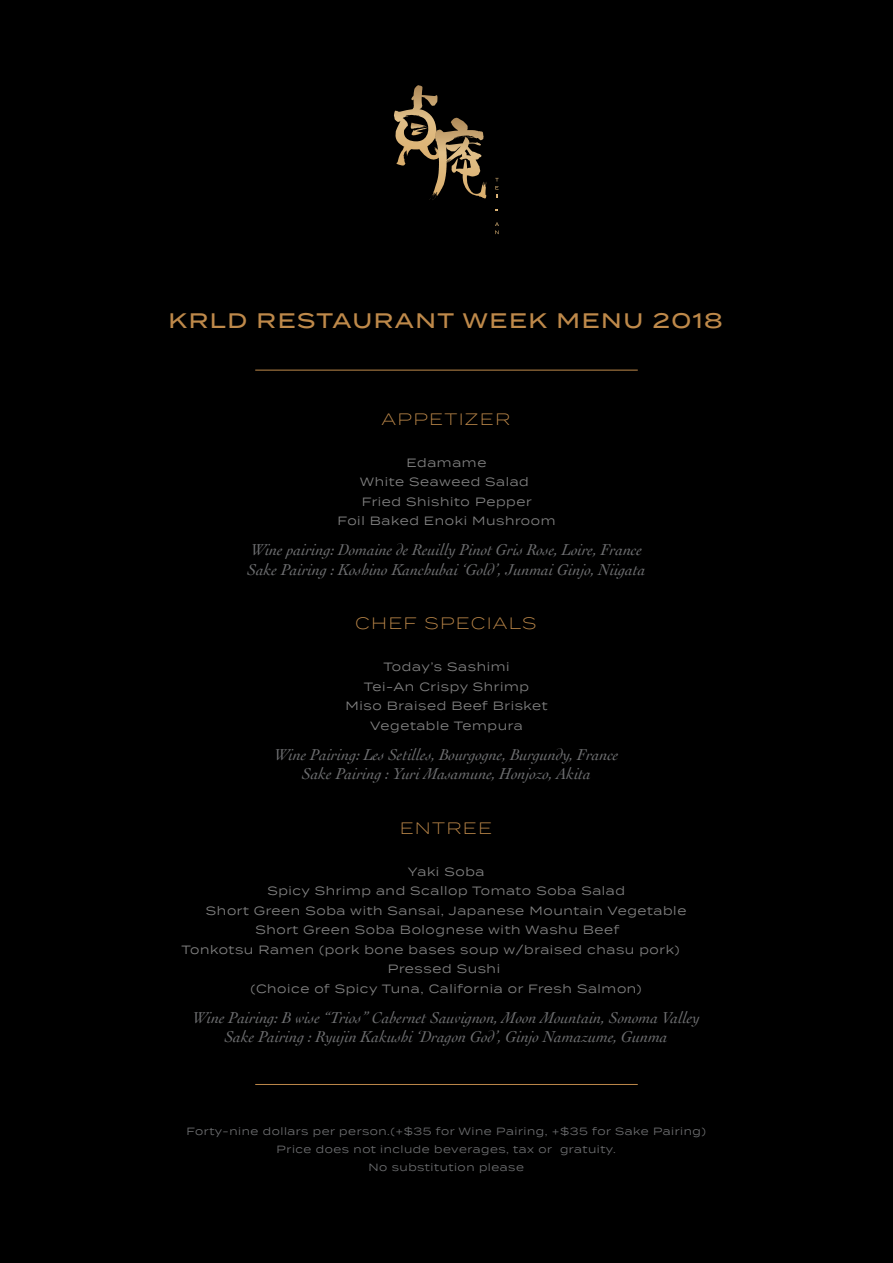
<style>
.page{position:relative;width:893px;height:1263px;background:#000}
.page>*{position:absolute;margin:0;border:0;box-sizing:border-box;transform-origin:0 0}
.t1{font:500 21px "Termina";letter-spacing:.075em;color:#be894a}
.t2{font:italic 16.5px/19.5px "Cochin";color:#6d6e70;text-align:center}
.t3{font:300 16.5px "Termina";letter-spacing:.075em;color:#be894a}
.t4{font:12px/19.5px "Termina";letter-spacing:.05em;color:#828282;text-align:center}
.t5{font:10.5px/18px "Termina";letter-spacing:.05em;color:#6d6e70;text-align:center}
</style>
<div class="page">
<svg style="left:394px;top:85px;width:86px;height:115px"></svg>
<svg style="left:495px;top:178px;width:4px;height:20px"></svg>
<svg style="left:495px;top:222px;width:4px;height:12px"></svg>
<hr style="left:255px;top:370px;width:383px;height:1px;background:#be894a">
<hr style="left:255px;top:1084px;width:383px;height:1px;background:#be894a">
<h1 class="t1" style="left:168px;top:305px;width:556px">KRLD RESTAURANT WEEK MENU 2018</h1>
<h2 class="t3" style="left:382px;top:407px;width:130px">APPETIZER</h2>
<p class="t4" style="left:337px;top:452px;width:220px">Edamame<br>White Seaweed Salad<br>Fried Shishito Pepper<br>Foil Baked Enoki Mushroom</p>
<h2 class="t2" style="left:247px;top:539px;width:400px;text-align:left">Wine pairing: Domaine de Reuilly Pinot Gris Rose, Loire, France<br>Sake Pairing : Koshino Kanchubai ‘Gold’, Junmai Ginjo, Niigata</h2>
<h2 class="t3" style="left:355px;top:612px;width:183px">CHEF SPECIALS</h2>
<p class="t4" style="left:346px;top:657px;width:203px">Today’s Sashimi<br>Tei-An Crispy Shrimp<br>Miso Braised Beef Brisket<br>Vegetable Tempura</p>
<h2 class="t2" style="left:274px;top:744px;width:346px">Wine Pairing: Les Setilles, Bourgogne, Burgundy, France<br>Sake Pairing : Yuri Masamune, Honjozo, Akita</h2>
<h2 class="t3" style="left:400px;top:816px;width:94px">ENTREE</h2>
<p class="t4" style="left:408px;top:861px;width:78px">Yaki Soba</p>
<p class="t4" style="left:267px;top:881px;width:359px">Spicy Shrimp and Scallop Tomato Soba Salad</p>
<p class="t4" style="left:206px;top:900px;width:482px">Short Green Soba with Sansai, Japanese Mountain Vegetable</p>
<p class="t4" style="left:255px;top:920px;width:366px">Short Green Soba Bolognese with Washu Beef</p>
<p class="t4" style="left:182px;top:939px;width:500px">Tonkotsu Ramen (pork bone bases soup w/braised chasu pork)</p>
<p class="t4" style="left:388px;top:959px;width:114px">Pressed Sushi</p>
<p class="t4" style="left:251px;top:978px;width:393px">(Choice of Spicy Tuna, California or Fresh Salmon)</p>
<h2 class="t2" style="left:192px;top:1007px;width:509px">Wine Pairing: B wise “Trios” Cabernet Sauvignon, Moon Mountain, Sonoma Valley<br>Sake Pairing : Ryujin Kakushi ‘Dragon God’, Ginjo Namazume, Gunma</h2>
<p class="t5" style="left:186px;top:1122px;width:521px">Forty-nine dollars per person.(+$35 for Wine Pairing, +$35 for Sake Pairing)<br>Price does not include beverages, tax or gratuity.<br>No substitution please</p>
</div>
